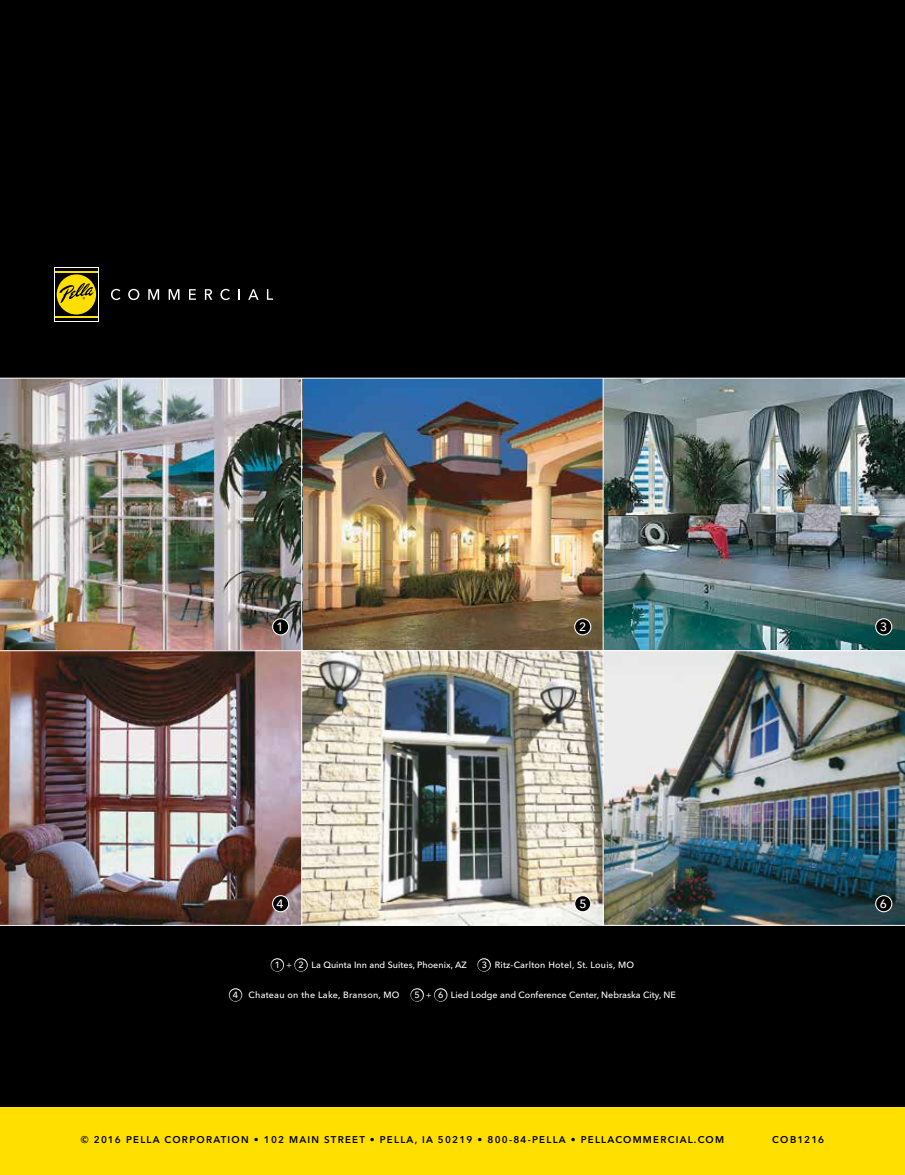
<style>
.page{position:relative;width:905px;height:1175px;background:#fff}
.page>*{position:absolute;margin:0;border:0;box-sizing:border-box;transform-origin:0 0}
.t1{font:500 12px "Avenir Next LT Pro";color:#fff}
.t2{font:600 9.75px "Avenir Next LT Pro";letter-spacing:.125em;color:#000}
.t3{font:500 9px "Avenir Next LT Pro";color:#fff}
.s1{color:#000}
.s2{font-weight:400}
</style>
<div class="page">
<div style="left:0;top:0;width:904px;height:1174px;background:#000"></div>
<img style="left:302px;top:379px;width:602px;height:271px">
<img style="left:0;top:379px;width:301px;height:271px">
<img style="left:0;top:651px;width:904px;height:274px">
<div style="left:0;top:1107px;width:904px;height:67px;background:#ffdf00"></div>
<div style="left:54px;top:267px;width:45px;height:55px;background:#fff"></div>
<div style="left:55px;top:268px;width:43px;height:53px;background:#000"></div>
<hr style="left:55px;top:271px;width:43px;height:2px;background:#ffdf00">
<hr style="left:55px;top:316px;width:43px;height:2px;background:#ffdf00">
<div style="left:57px;top:274px;width:39px;height:40px;background:#ffdf00;border-radius:50%"></div>
<svg style="left:59px;top:283px;width:35px;height:20px"></svg>
<svg style="left:111px;top:289px;width:9px;height:11px"></svg>
<svg style="left:128px;top:289px;width:11px;height:11px"></svg>
<svg style="left:148px;top:289px;width:11px;height:11px"></svg>
<svg style="left:169px;top:289px;width:10px;height:11px"></svg>
<svg style="left:189px;top:289px;width:7px;height:11px"></svg>
<svg style="left:205px;top:289px;width:7px;height:11px"></svg>
<svg style="left:220px;top:289px;width:10px;height:11px"></svg>
<svg style="left:238px;top:289px;width:2px;height:11px"></svg>
<svg style="left:248px;top:289px;width:10px;height:11px"></svg>
<svg style="left:267px;top:289px;width:6px;height:11px"></svg>
<div style="left:271px;top:958px;width:13px;height:13px;border:2px solid #fff;border-radius:50%"></div>
<div style="left:294px;top:958px;width:14px;height:13px;border:2px solid #fff;border-radius:50%"></div>
<div style="left:477px;top:958px;width:14px;height:13px;border:2px solid #fff;border-radius:50%"></div>
<div style="left:229px;top:988px;width:13px;height:13px;border:2px solid #fff;border-radius:50%"></div>
<div style="left:410px;top:988px;width:14px;height:13px;border:2px solid #fff;border-radius:50%"></div>
<div style="left:434px;top:988px;width:13px;height:13px;border:2px solid #fff;border-radius:50%"></div>
<div style="left:272px;top:895px;width:17px;height:16px;background:#000;border-radius:50%"></div>
<div style="left:272px;top:895px;width:17px;height:17px;border:1px solid #fff;border-radius:50%"></div>
<div style="left:875px;top:895px;width:16px;height:16px;background:#000;border-radius:50%"></div>
<div style="left:875px;top:895px;width:17px;height:17px;border:1px solid #fff;border-radius:50%"></div>
<div style="left:272px;top:619px;width:17px;height:16px;background:#000;border-radius:50%"></div>
<div style="left:272px;top:618px;width:17px;height:17px;border:1px solid #fff;border-radius:50%"></div>
<div style="left:574px;top:619px;width:16px;height:16px;background:#000;border-radius:50%"></div>
<div style="left:574px;top:618px;width:17px;height:17px;border:1px solid #fff;border-radius:50%"></div>
<div style="left:875px;top:619px;width:16px;height:16px;background:#000;border-radius:50%"></div>
<div style="left:875px;top:618px;width:17px;height:17px;border:1px solid #fff;border-radius:50%"></div>
<hr style="left:0;top:925px;width:904px;height:1px;background:#fff">
<hr style="left:602px;top:378px;width:1px;height:547px;background:#fff">
<hr style="left:0;top:650px;width:904px;height:1px;background:#fff">
<hr style="left:301px;top:378px;width:1px;height:547px;background:#fff">
<div style="left:574px;top:895px;width:16px;height:16px;background:#000;border-radius:50%"></div>
<div style="left:574px;top:895px;width:17px;height:17px;border:1px solid #fff;border-radius:50%"></div>
<hr style="left:0;top:378px;width:904px;height:1px;background:#fff">
<h1 class="t1" style="left:277px;top:619px;width:9px">1</h1>
<h1 class="t1" style="left:579px;top:619px;width:9px">2</h1>
<h1 class="t1" style="left:880px;top:619px;width:9px">3</h1>
<h1 class="t1" style="left:277px;top:896px;width:9px">4</h1>
<h1 class="t1" style="left:879px;top:896px;width:9px">6</h1>
<h1 class="t1" style="left:579px;top:896px;width:9px">5</h1>
<p class="t3" style="left:271px;top:959px;width:365px"><span class="s1">●</span>1 <span class="s2">+</span> <span class="s1">●</span>2 La Quinta Inn and Suites, Phoenix, AZ <span class="s1">●</span>3 Ritz-Carlton Hotel, St. Louis, MO</p>
<p class="t3" style="left:229px;top:989px;width:448px"><span class="s1">●</span>4 Chateau on the Lake, Branson, MO <span class="s1">●</span>5 <span class="s2">+</span> <span class="s1">●</span>6 Lied Lodge and Conference Center, Nebraska City, NE</p>
<p class="t2" style="left:81px;top:1134px;width:644px">© 2016 PELLA CORPORATION • 102 MAIN STREET • PELLA, IA 50219 • 800-84-PELLA • PELLACOMMERCIAL.COM</p>
<p class="t2" style="left:772px;top:1134px;width:53px">COB1216</p>
</div>
